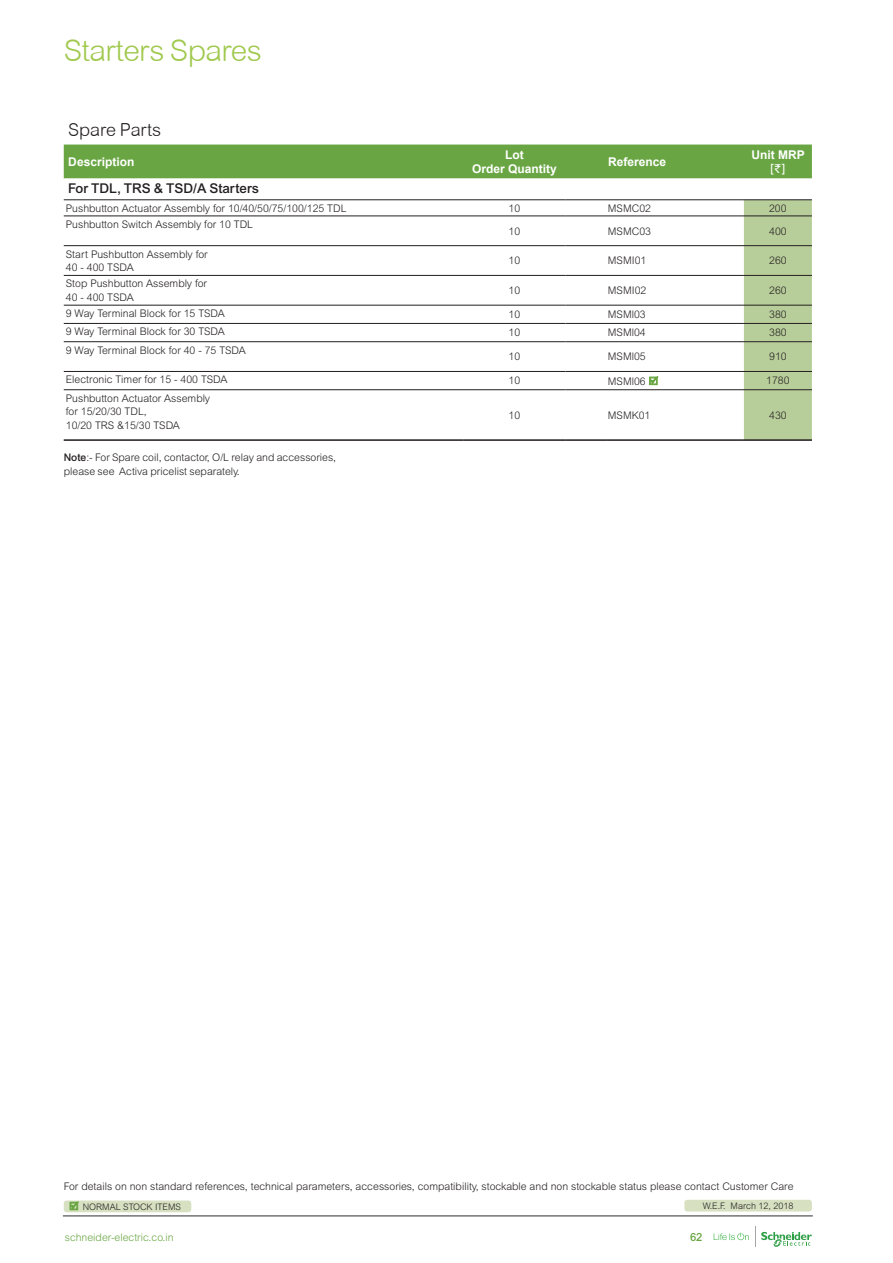
<style>
.page{position:relative;width:893px;height:1263px;background:#fff}
.page>*{position:absolute;margin:0;border:0;box-sizing:border-box;transform-origin:0 0}
.t1{font:300 30px "Arial Rounded MT";letter-spacing:-.02em;color:#a0c94e}
.t2{font:300 18px "Arial Rounded MT";color:#231f20}
.t3{font:500 13.5px "Arial MT Std";color:#231f20}
.t4{font:700 12px/14.4px "Arial";color:#fff;text-align:center}
.t5{font:12px "Rupee Foradian";color:#fff}
.t6{font:500 11.25px "Arial MT Std";color:#69a643}
.t7{font:300 10.5px/13.5px "Arial MT Std";color:#231f20}
.t8{font:300 10.5px "Arial MT Std";color:#69a643}
.t9{font:300 9px "Arial MT Std";color:#231f20}
.s1{font-weight:500}
</style>
<div class="page">
<svg style="left:714px;top:1233px;width:35px;height:7px"></svg>
<svg style="left:755px;top:1227px;width:57px;height:20px"></svg>
<div style="left:64px;top:1201px;width:127px;height:11px;background:#d7e1c2;border-radius:3px"></div>
<div style="left:684px;top:1200px;width:128px;height:12px;background:#d7e1c2;border-radius:3px"></div>
<hr style="left:63px;top:1215px;width:749px;height:1px;background:#434547">
<div style="left:64px;top:145px;width:748px;height:34px;background:#69a643"></div>
<svg style="left:64px;top:199px;width:748px;height:241px"></svg>
<div style="left:744px;top:201px;width:68px;height:239px;background:#b8ce9a"></div>
<hr style="left:744px;top:275px;width:68px;height:1px;background:#231f20">
<hr style="left:744px;top:323px;width:68px;height:1px;background:#231f20">
<hr style="left:64px;top:245px;width:501px;height:1px;background:#231f20">
<hr style="left:565px;top:245px;width:247px;height:1px;background:#231f20">
<hr style="left:64px;top:275px;width:501px;height:1px;background:#231f20">
<hr style="left:565px;top:275px;width:179px;height:1px;background:#231f20">
<hr style="left:744px;top:305px;width:68px;height:1px;background:#231f20">
<hr style="left:64px;top:305px;width:501px;height:1px;background:#231f20">
<hr style="left:565px;top:305px;width:179px;height:1px;background:#231f20">
<hr style="left:64px;top:323px;width:501px;height:1px;background:#231f20">
<hr style="left:565px;top:323px;width:179px;height:1px;background:#231f20">
<hr style="left:744px;top:341px;width:68px;height:1px;background:#231f20">
<hr style="left:64px;top:341px;width:501px;height:1px;background:#231f20">
<hr style="left:565px;top:341px;width:179px;height:1px;background:#231f20">
<hr style="left:64px;top:371px;width:501px;height:1px;background:#231f20">
<hr style="left:565px;top:371px;width:247px;height:1px;background:#231f20">
<hr style="left:64px;top:389px;width:501px;height:1px;background:#231f20">
<hr style="left:565px;top:389px;width:247px;height:1px;background:#231f20">
<hr style="left:64px;top:440px;width:399px;height:1px;background:#231f20">
<hr style="left:463px;top:440px;width:102px;height:1px;background:#231f20">
<hr style="left:565px;top:440px;width:43px;height:1px;background:#231f20">
<hr style="left:608px;top:440px;width:136px;height:1px;background:#231f20">
<hr style="left:744px;top:440px;width:68px;height:1px;background:#231f20">
<hr style="left:64px;top:216px;width:501px;height:1px;background:#231f20">
<hr style="left:565px;top:216px;width:247px;height:1px;background:#231f20">
<hr style="left:64px;top:200px;width:501px;height:1px;background:#231f20">
<hr style="left:565px;top:200px;width:247px;height:1px;background:#231f20">
<svg style="left:69px;top:1201px;width:10px;height:10px"></svg>
<svg style="left:649px;top:376px;width:10px;height:9px"></svg>
<h1 class="t1" style="left:64px;top:33px;width:200px">Starters Spares</h1>
<h2 class="t2" style="left:68px;top:120px;width:95px">Spare Parts</h2>
<p class="t4" style="left:68px;top:155px;width:68px">Description</p>
<p class="t4" style="left:472px;top:147px;width:86px">Lot<br>Order Quantity</p>
<p class="t4" style="left:608px;top:155px;width:60px">Reference</p>
<p class="t4" style="left:751px;top:147px;width:55px">Unit MRP</p>
<p class="t5" style="left:770px;top:162px;width:17px">[`]</p>
<p class="t3" style="left:68px;top:183px;width:193px">For TDL, TRS &amp; TSD/A Starters</p>
<p class="t7" style="left:66px;top:202px;width:282px">Pushbutton Actuator Assembly for 10/40/50/75/100/125 TDL</p>
<p class="t7" style="left:508px;top:202px;width:13px">10</p>
<p class="t7" style="left:608px;top:202px;width:45px">MSMC02</p>
<p class="t7" style="left:769px;top:202px;width:19px">200</p>
<p class="t7" style="left:66px;top:218px;width:189px">Pushbutton Switch Assembly for 10 TDL</p>
<p class="t7" style="left:508px;top:225px;width:13px">10</p>
<p class="t7" style="left:608px;top:225px;width:45px">MSMC03</p>
<p class="t7" style="left:769px;top:225px;width:19px">400</p>
<p class="t7" style="left:66px;top:248px;width:143px">Start Pushbutton Assembly for<br>40 - 400 TSDA</p>
<p class="t7" style="left:508px;top:255px;width:13px">10</p>
<p class="t7" style="left:608px;top:255px;width:40px">MSMI01</p>
<p class="t7" style="left:769px;top:255px;width:19px">260</p>
<p class="t7" style="left:66px;top:278px;width:143px">Stop Pushbutton Assembly for<br>40 - 400 TSDA</p>
<p class="t7" style="left:508px;top:285px;width:13px">10</p>
<p class="t7" style="left:608px;top:285px;width:40px">MSMI02</p>
<p class="t7" style="left:769px;top:285px;width:19px">260</p>
<p class="t7" style="left:66px;top:307px;width:160px">9 Way Terminal Block for 15 TSDA</p>
<p class="t7" style="left:508px;top:309px;width:13px">10</p>
<p class="t7" style="left:608px;top:309px;width:39px">MSMl03</p>
<p class="t7" style="left:769px;top:309px;width:19px">380</p>
<p class="t7" style="left:66px;top:326px;width:160px">9 Way Terminal Block for 30 TSDA</p>
<p class="t7" style="left:508px;top:327px;width:13px">10</p>
<p class="t7" style="left:608px;top:327px;width:39px">MSMl04</p>
<p class="t7" style="left:769px;top:327px;width:19px">380</p>
<p class="t7" style="left:66px;top:344px;width:181px">9 Way Terminal Block for 40 - 75 TSDA</p>
<p class="t7" style="left:508px;top:351px;width:13px">10</p>
<p class="t7" style="left:608px;top:351px;width:39px">MSMl05</p>
<p class="t7" style="left:769px;top:351px;width:19px">910</p>
<p class="t7" style="left:66px;top:374px;width:163px">Electronic Timer for 15 - 400 TSDA</p>
<p class="t7" style="left:508px;top:375px;width:13px">10</p>
<p class="t7" style="left:608px;top:375px;width:39px">MSMl06</p>
<p class="t7" style="left:766px;top:375px;width:25px">1780</p>
<p class="t7" style="left:66px;top:392px;width:146px">Pushbutton Actuator Assembly for 15/20/30 TDL,<br>10/20 TRS &amp;15/30 TSDA</p>
<p class="t7" style="left:508px;top:409px;width:13px">10</p>
<p class="t7" style="left:608px;top:409px;width:44px">MSMK01</p>
<p class="t7" style="left:769px;top:409px;width:19px">430</p>
<p class="t7" style="left:64px;top:452px;width:274px"><span class="s1">Note</span>:- For Spare coil, contactor, O/L relay and accessories, please see Activa pricelist separately.</p>
<p class="t7" style="left:64px;top:1181px;width:731px">For details on non standard references, technical parameters, accessories, compatibility, stockable and non stockable status please contact Customer Care</p>
<p class="t9" style="left:83px;top:1203px;width:100px">NORMAL STOCK ITEMS</p>
<p class="t9" style="left:703px;top:1203px;width:92px">W.E.F. March 12, 2018</p>
<p class="t8" style="left:65px;top:1233px;width:110px">schneider-electric.co.in</p>
<p class="t6" style="left:690px;top:1233px;width:14px">62</p>
</div>
